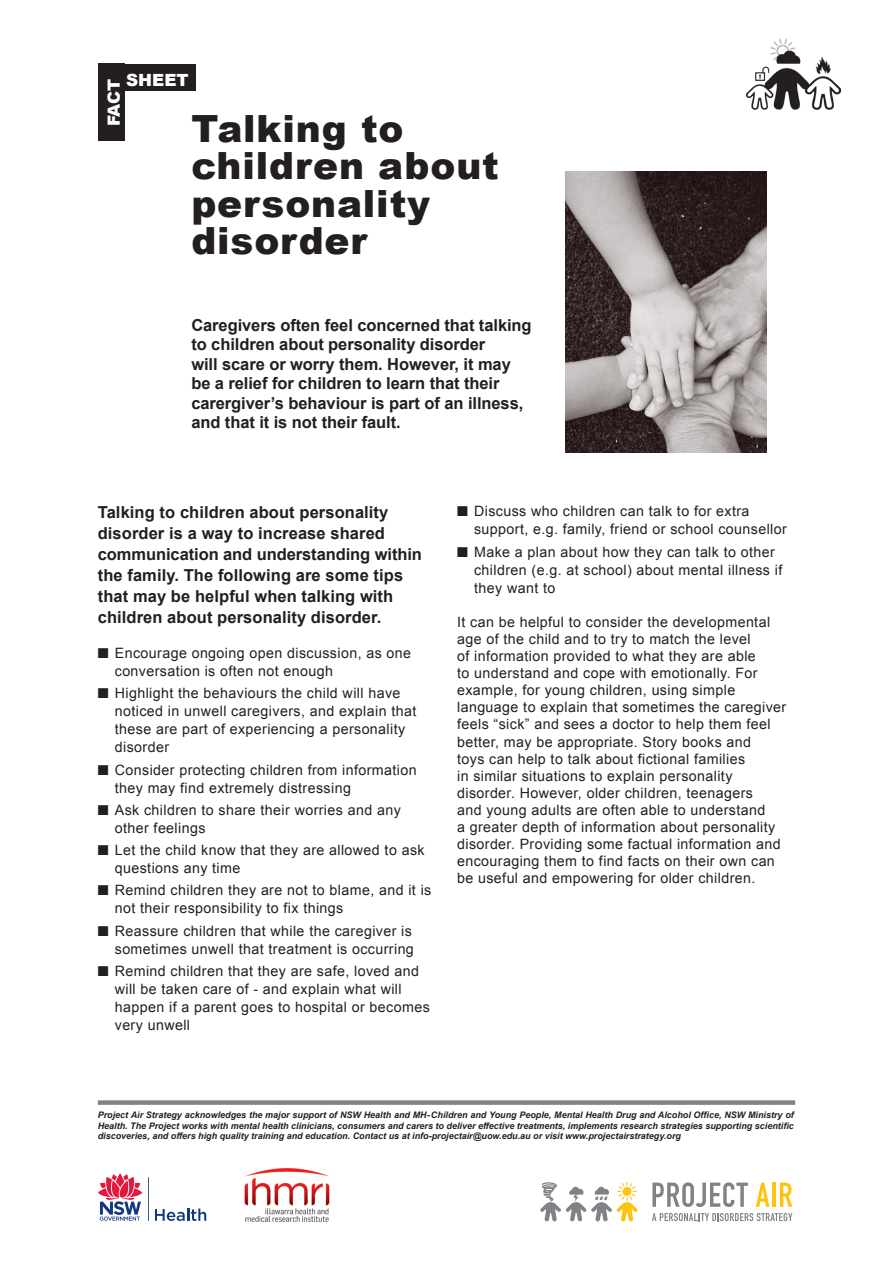
<style>
.page{position:relative;width:893px;height:1263px;background:#fff}
.page>*{position:absolute;margin:0;border:0;box-sizing:border-box;transform-origin:0 0}
.sub_head{font:900 37.5px/37.5px "Arial";letter-spacing:.025em;color:#231f20}
.t1{font:900 16.8px "Arial";color:#fff}
.intro_para{font:700 16.5px/21px "Arial";letter-spacing:-.005em;color:#231f20}
.body_text{font:14.25px/18px "Arial";letter-spacing:.03em;color:#231f20}
.t2{font:italic 700 9px/10.5px "Arial";color:#231f20;text-align:justify}
</style>
<div class="page">
<img style="left:244px;top:1168px;width:86px;height:54px">
<svg style="left:652px;top:1182px;width:96px;height:25px"></svg>
<svg style="left:756px;top:1182px;width:13px;height:25px"></svg>
<hr style="left:772px;top:1182px;width:4px;height:25px;background:#fec210">
<svg style="left:780px;top:1182px;width:12px;height:25px"></svg>
<svg style="left:652px;top:1213px;width:140px;height:8px"></svg>
<svg style="left:540px;top:1182px;width:98px;height:40px"></svg>
<div style="left:623px;top:1187px;width:8px;height:9px;background:#fec210;border-radius:50%"></div>
<div style="left:98px;top:1100px;width:697px;height:5px;background:#808285"></div>
<hr style="left:148px;top:1177px;width:1px;height:44px;background:#113880">
<svg style="left:155px;top:1208px;width:51px;height:13px"></svg>
<svg style="left:98px;top:1173px;width:44px;height:48px"></svg>
<div style="left:119px;top:64px;width:76px;height:27px;background:#231f20"></div>
<div style="left:98px;top:64px;width:27px;height:77px;background:#231f20"></div>
<img style="left:746px;top:38px;width:94px;height:72px">
<img style="left:566px;top:171px;width:201px;height:282px">
<p class="t1" style="left:126px;top:68px;width:64px">SHEET</p>
<p class="t1" style="left:102px;top:126px;width:49px;rotate:-90deg">FACT</p>
<p class="sub_head" style="left:191px;top:108px;width:309px">Talking to children about personality disorder</p>
<p class="intro_para" style="left:191px;top:316px;width:342px;line-height:19.5px">Caregivers often feel concerned that talking to children about personality disorder<br>will scare or worry them. However, it may be a relief for children to learn that their carergiver’s behaviour is part of an illness, and that it is not their fault.</p>
<p class="intro_para" style="left:98px;top:502px;width:326px">Talking to children about personality disorder is a way to increase shared communication and understanding within the family. The following are some tips that may be helpful when talking with children about personality disorder.</p>
<p class="body_text" style="left:115px;top:644px;width:298px;text-indent:-17px">■ Encourage ongoing open discussion, as one conversation is often not enough</p>
<p class="body_text" style="left:115px;top:684px;width:303px;text-indent:-17px">■ Highlight the behaviours the child will have noticed in unwell caregivers, and explain that these are part of experiencing a personality disorder</p>
<p class="body_text" style="left:115px;top:761px;width:303px;text-indent:-17px">■ Consider protecting children from information they may find extremely distressing</p>
<p class="body_text" style="left:115px;top:801px;width:288px;text-indent:-17px">■ Ask children to share their worries and any other feelings</p>
<p class="body_text" style="left:115px;top:841px;width:311px;text-indent:-17px">■ Let the child know that they are allowed to ask questions any time</p>
<p class="body_text" style="left:115px;top:881px;width:318px;text-indent:-17px">■ Remind children they are not to blame, and it is not their responsibility to fix things</p>
<p class="body_text" style="left:98px;top:922px;width:318px;text-align:right">■ Reassure children that while the caregiver is sometimes unwell that treatment is occurring</p>
<p class="body_text" style="left:115px;top:962px;width:316px;text-indent:-17px">■ Remind children that they are safe, loved and will be taken care of - and explain what will happen if a parent goes to hospital or becomes very unwell</p>
<p class="body_text" style="left:474px;top:503px;width:314px;text-indent:-17px">■ Discuss who children can talk to for extra support, e.g. family, friend or school counsellor</p>
<p class="body_text" style="left:474px;top:543px;width:310px;text-indent:-17px">■ Make a plan about how they can talk to other children (e.g. at school) about mental illness if they want to</p>
<p class="body_text" style="left:457px;top:613px;width:331px;line-height:17.1px">It can be helpful to consider the developmental age of the child and to try to match the level<br>of information provided to what they are able<br>to understand and cope with emotionally. For example, for young children, using simple language to explain that sometimes the caregiver feels “sick” and sees a doctor to help them feel better, may be appropriate. Story books and<br>toys can help to talk about fictional families<br>in similar situations to explain personality disorder. However, older children, teenagers<br>and young adults are often able to understand<br>a greater depth of information about personality disorder. Providing some factual information and encouraging them to find facts on their own can be useful and empowering for older children.</p>
<p class="t2" style="left:98px;top:1110px;width:698px">Project Air Strategy acknowledges the major support of NSW Health and MH-Children and Young People, Mental Health Drug and Alcohol Office, NSW Ministry of Health. The Project works with mental health clinicians, consumers and carers to deliver effective treatments, implements research strategies supporting scientific discoveries, and offers high quality training and education. Contact us at info-projectair@uow.edu.au or visit www.projectairstrategy.org</p>
</div>
